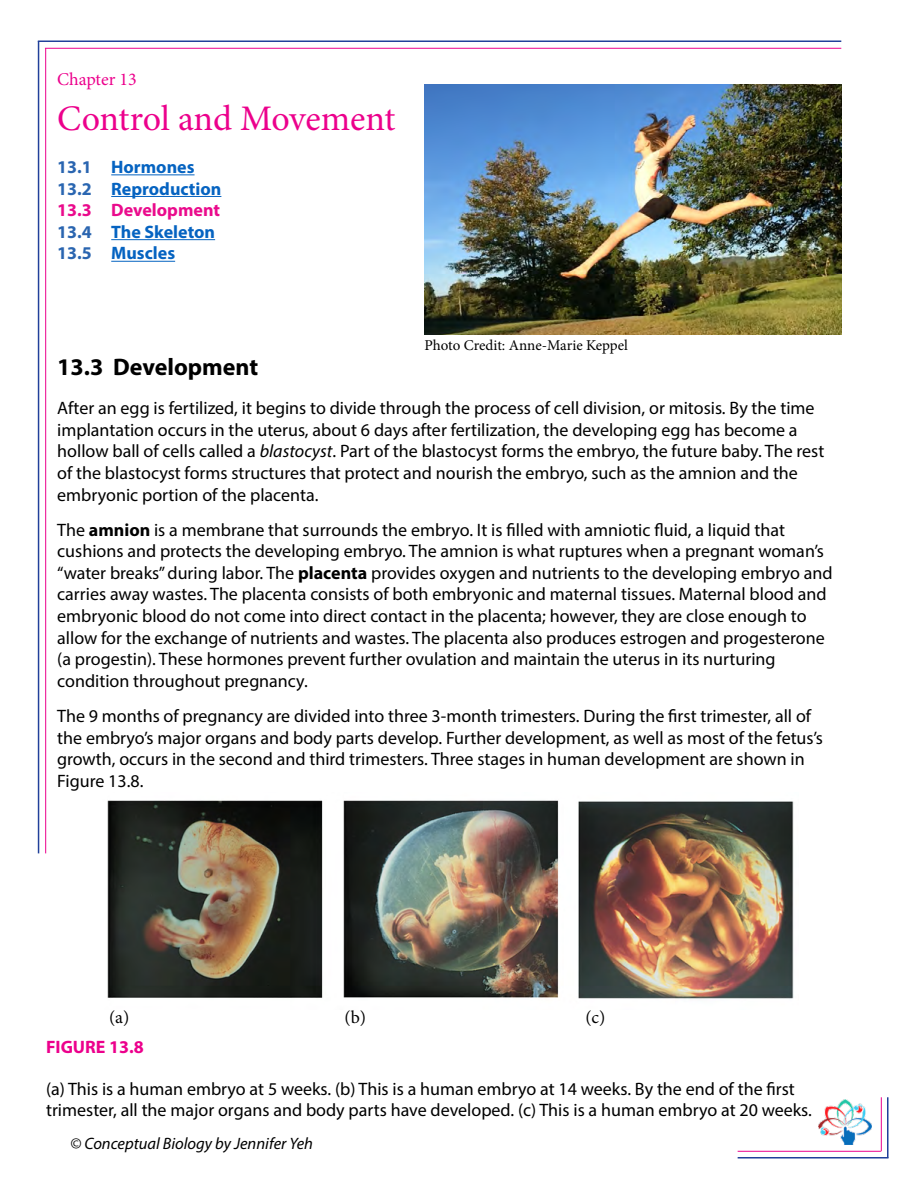
<style>
.page{position:relative;width:918px;height:1188px;background:#fff}
.page>*{position:absolute;margin:0;border:0;box-sizing:border-box;transform-origin:0 0}
.t1{font:36px "Minion Pro";letter-spacing:-.01em;color:#ec008c}
.t2{font:700 24px "Myriad Pro";color:#000}
.t3{font:18px/21.6px "Myriad Pro";color:#000}
.t4{font:700 18px/21.6px "Myriad Pro";color:#0563c1}
.t5{font:700 18px "Myriad Pro";color:#ec008c}
.t6{font:18px "Minion Pro";letter-spacing:-.005em;color:#ec008c}
.t7{font:18px "Minion Pro";color:#000}
.t8{font:italic 16.5px "Myriad Pro";color:#000}
.t9{font:15px "Minion Pro";letter-spacing:-.005em;color:#000}
.s1{color:#2a65b0}
.s2{color:#2a66b1}
.s3{color:#ea0a8c}
.s4{font-style:italic}
.s5{font-weight:700}
</style>
<div class="page">
<img style="left:818px;top:1099px;width:53px;height:45px">
<hr style="left:38px;top:41px;width:1px;height:812px;background:#21409a">
<hr style="left:38px;top:40px;width:803px;height:2px;background:#21409a">
<hr style="left:45px;top:48px;width:1px;height:805px;background:#ec008c">
<hr style="left:45px;top:48px;width:796px;height:1px;background:#ec008c">
<hr style="left:887px;top:1097px;width:2px;height:61px;background:#21409a">
<hr style="left:738px;top:1157px;width:151px;height:2px;background:#21409a">
<hr style="left:881px;top:1097px;width:1px;height:54px;background:#ec008c">
<hr style="left:738px;top:1151px;width:143px;height:1px;background:#ec008c">
<hr style="left:111px;top:174px;width:84px;height:1px;background:#0563c1">
<hr style="left:111px;top:196px;width:110px;height:1px;background:#0563c1">
<hr style="left:111px;top:239px;width:104px;height:1px;background:#0563c1">
<hr style="left:111px;top:261px;width:64px;height:1px;background:#0563c1">
<img style="left:424px;top:84px;width:417px;height:251px">
<img style="left:107px;top:800px;width:687px;height:199px">
<p class="t6" style="left:57px;top:67px;width:81px">Chapter 13</p>
<h1 class="t1" style="left:57px;top:94px;width:340px">Control and Movement</h1>
<p class="t4" style="left:57px;top:156px;width:166px"><span class="s1">13.1</span> Hormones<br><span class="s2">13.2</span> Reproduction<br><span class="s3">13.3 Development<br></span><span class="s1">13.4</span> The Skeleton<br><span class="s1">13.5</span> Muscles</p>
<h2 class="t2" style="left:57px;top:351px;width:202px">13.3 Development</h2>
<p class="t9" style="left:424px;top:335px;width:205px">Photo Credit: Anne-Marie Keppel</p>
<p class="t3" style="left:57px;top:397px;width:769px">After an egg is fertilized, it begins to divide through the process of cell division, or mitosis. By the time implantation occurs in the uterus, about 6 days after fertilization, the developing egg has become a hollow ball of cells called a <span class="s4">blastocyst</span>. Part of the blastocyst forms the embryo, the future baby. The rest of the blastocyst forms structures that protect and nourish the embryo, such as the amnion and the embryonic portion of the placenta.</p>
<p class="t3" style="left:57px;top:519px;width:777px">The <span class="s5">amnion</span> is a membrane that surrounds the embryo. It is filled with amniotic fluid, a liquid that cushions and protects the developing embryo. The amnion is what ruptures when a pregnant woman’s “water breaks” during labor. The <span class="s5">placenta</span> provides oxygen and nutrients to the developing embryo and carries away wastes. The placenta consists of both embryonic and maternal tissues. Maternal blood and embryonic blood do not come into direct contact in the placenta; however, they are close enough to allow for the exchange of nutrients and wastes. The placenta also produces estrogen and progesterone (a progestin). These hormones prevent further ovulation and maintain the uterus in its nurturing condition throughout pregnancy.</p>
<p class="t3" style="left:57px;top:705px;width:767px">The 9 months of pregnancy are divided into three 3-month trimesters. During the first trimester, all of the embryo’s major organs and body parts develop. Further development, as well as most of the fetus’s growth, occurs in the second and third trimesters. Three stages in human development are shown in Figure 13.8.</p>
<p class="t7" style="left:109px;top:1005px;width:22px">(a)</p>
<p class="t7" style="left:345px;top:1005px;width:23px">(b)</p>
<p class="t7" style="left:585px;top:1005px;width:22px">(c)</p>
<p class="t5" style="left:46px;top:1035px;width:99px">FIGURE 13.8</p>
<p class="t3" style="left:46px;top:1078px;width:767px;line-height:21px">(a) This is a human embryo at 5 weeks. (b) This is a human embryo at 14 weeks. By the end of the first trimester, all the major organs and body parts have developed. (c) This is a human embryo at 20 weeks.</p>
<p class="t8" style="left:70px;top:1134px;width:244px">© Conceptual Biology by Jennifer Yeh</p>
</div>
